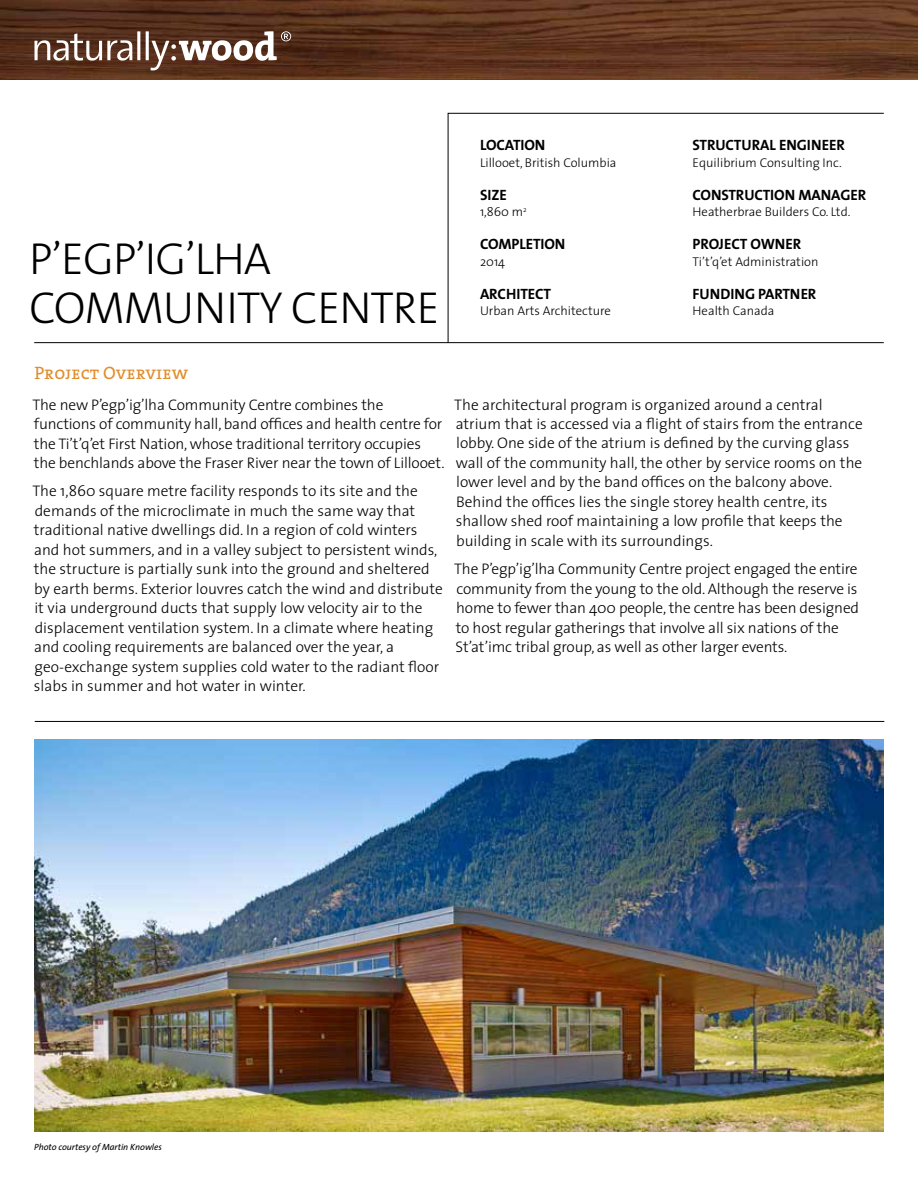
<style>
.page{position:relative;width:918px;height:1188px;background:#fff}
.page>*{position:absolute;margin:0;border:0;box-sizing:border-box;transform-origin:0 0}
.t1{font:300 45px/49.5px "The Sans";letter-spacing:-.02em;color:#000}
.t2{font:18px "The Serif Caps";color:#e08d2b}
.t3{font:300 15.3px/19.5px "The Sans";color:#000}
.t4{font:15px "The Sans Bold Caps";letter-spacing:-.005em;color:#000}
.t5{font:300 12.75px "The Sans";color:#000}
.t6{font:italic 9px "The Sans";letter-spacing:-.005em;color:#000}
</style>
<div class="page">
<img style="left:34px;top:740px;width:850px;height:392px">
<img style="left:0;top:0;width:918px;height:79px">
<svg style="left:34px;top:31px;width:257px;height:39px"></svg>
<svg style="left:448px;top:113px;width:436px;height:229px"></svg>
<hr style="left:34px;top:342px;width:850px;height:1px;background:#000">
<hr style="left:35px;top:721px;width:849px;height:1px;background:#000">
<h1 class="t1" style="left:29px;top:232px;width:412px">P’EGP’IG’LHA<br>COMMUNITY CENTRE</h1>
<p class="t4" style="left:480px;top:133px;width:67px">LOCATION</p>
<p class="t5" style="left:480px;top:152px;width:138px">Lillooet, British Columbia</p>
<p class="t4" style="left:480px;top:182px;width:28px">SIZE</p>
<p class="t5" style="left:480px;top:202px;width:48px">1,860 m<sup>2</sup></p>
<p class="t4" style="left:480px;top:232px;width:87px">COMPLETION</p>
<p class="t5" style="left:480px;top:251px;width:27px">2014</p>
<p class="t4" style="left:480px;top:281px;width:73px">ARCHITECT</p>
<p class="t5" style="left:480px;top:301px;width:132px">Urban Arts Architecture</p>
<p class="t4" style="left:693px;top:133px;width:154px">STRUCTURAL ENGINEER</p>
<p class="t5" style="left:693px;top:152px;width:151px">Equilibrium Consulting Inc.</p>
<p class="t4" style="left:693px;top:182px;width:175px">CONSTRUCTION MANAGER</p>
<p class="t5" style="left:693px;top:202px;width:159px">Heatherbrae Builders Co. Ltd.</p>
<p class="t4" style="left:693px;top:232px;width:110px">PROJECT OWNER</p>
<p class="t5" style="left:693px;top:251px;width:127px">Ti’t’q’et Administration</p>
<p class="t4" style="left:693px;top:281px;width:125px">FUNDING PARTNER</p>
<p class="t5" style="left:693px;top:301px;width:83px">Health Canada</p>
<p class="t2" style="left:34px;top:358px;width:155px">Project Overview</p>
<p class="t3" style="left:32px;top:394px;width:414px">The new P’egp’ig’lha Community Centre combines the functions of community hall, band offices and health centre for the Ti’t’q’et First Nation, whose traditional territory occupies the benchlands above the Fraser River near the town of Lillooet.</p>
<p class="t3" style="left:32px;top:481px;width:412px">The 1,860 square metre facility responds to its site and the demands of the microclimate in much the same way that traditional native dwellings did. In a region of cold winters and hot summers, and in a valley subject to persistent winds, the structure is partially sunk into the ground and sheltered by earth berms. Exterior louvres catch the wind and distribute it via underground ducts that supply low velocity air to the displacement ventilation system. In a climate where heating and cooling requirements are balanced over the year, a geo-exchange system supplies cold water to the radiant floor slabs in summer and hot water in winter.</p>
<p class="t3" style="left:454px;top:394px;width:410px">The architectural program is organized around a central atrium that is accessed via a flight of stairs from the entrance lobby. One side of the atrium is defined by the curving glass wall of the community hall, the other by service rooms on the lower level and by the band offices on the balcony above.<br>Behind the offices lies the single storey health centre, its shallow shed roof maintaining a low profile that keeps the building in scale with its surroundings.</p>
<p class="t3" style="left:454px;top:559px;width:407px">The P’egp’ig’lha Community Centre project engaged the entire community from the young to the old. Although the reserve is home to fewer than 400 people, the centre has been designed to host regular gatherings that involve all six nations of the St’at’imc tribal group, as well as other larger events.</p>
<p class="t6" style="left:34px;top:1140px;width:129px">Photo courtesy of Martin Knowles</p>
</div>
